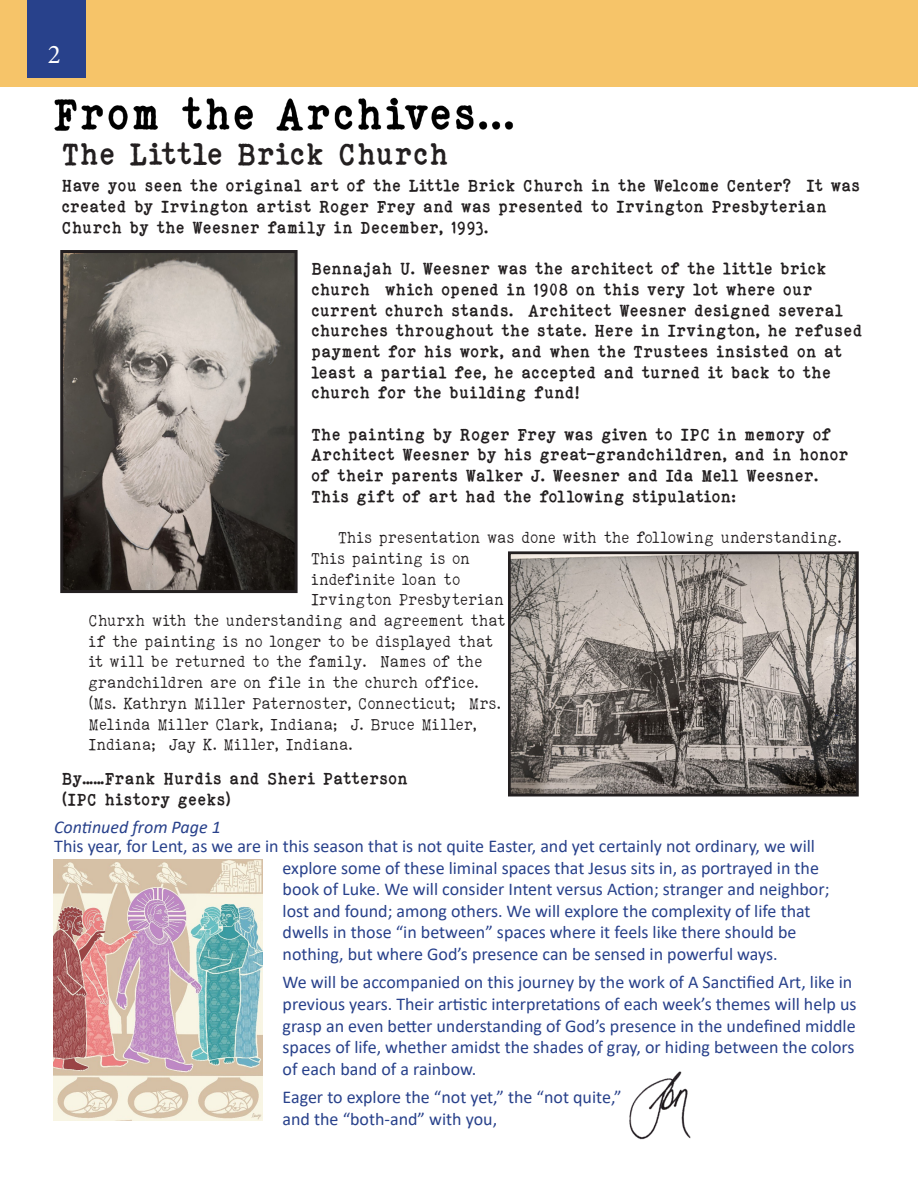
<style>
.page{position:relative;width:918px;height:1188px;background:#fff}
.page>*{position:absolute;margin:0;border:0;box-sizing:border-box;transform-origin:0 0}
.Paragraph_Style_1{font:700 31.5px "ELEGANTTYPEWRITER";color:#231f20}
.t1{font:27px "Minion Pro";color:#fff}
.Paragraph_Style_1-2{font:18px/21.6px "Calibri";color:#28418b}
.Paragraph_Style_1-3{font:italic 18px "Calibri";color:#28418b}
.Paragraph_Style_1-4{font:700 17.25px/20.7px "ELEGANTTYPEWRITER";color:#231f20}
.Paragraph_Style_1-5{font:300 17.25px "ELEGANTTYPEWRITER";color:#231f20}
</style>
<div class="page">
<div style="left:0;top:0;width:918px;height:86px;background:#f6c469"></div>
<div style="left:27px;top:0;width:58px;height:78px;background:#28418b"></div>
<img style="left:54px;top:97px;width:459px;height:34px">
<img style="left:512px;top:555px;width:343px;height:237px">
<div style="left:508px;top:551px;width:351px;height:245px;border:3px solid #231f20"></div>
<img style="left:64px;top:254px;width:230px;height:335px">
<div style="left:60px;top:250px;width:238px;height:343px;border:3px solid #231f20"></div>
<img style="left:629px;top:1071px;width:62px;height:69px">
<img style="left:53px;top:860px;width:209px;height:261px">
<p class="t1" style="left:48px;top:36px;width:14px">2</p>
<p class="Paragraph_Style_1" style="left:62px;top:135px;width:389px">The Little Brick Church</p>
<p class="Paragraph_Style_1-4" style="left:62px;top:175px;width:800px">Have you seen the original art of the Little Brick Church in the Welcome Center? It was created by Irvington artist Roger Frey and was presented to Irvington Presbyterian<br>Church by the Weesner family in December, 1993.</p>
<p class="Paragraph_Style_1-4" style="left:311px;top:258px;width:553px">Bennajah U. Weesner was the architect of the little brick church which opened in 1908 on this very lot where our current church stands. Architect Weesner designed several churches throughout the state. Here in Irvington, he refused payment for his work, and when the Trustees insisted on at least a partial fee, he accepted and turned it back to the church for the building fund!</p>
<p class="Paragraph_Style_1-4" style="left:311px;top:423px;width:539px">The painting by Roger Frey was given to IPC in memory of Architect Weesner by his great-grandchildren, and in honor of their parents Walker J. Weesner and Ida Mell Weesner.<br>This gift of art had the following stipulation:</p>
<p class="Paragraph_Style_1-5" style="left:338px;top:528px;width:505px">This presentation was done with the following understanding.</p>
<p class="Paragraph_Style_1-5" style="left:311px;top:549px;width:160px">This painting is on</p>
<p class="Paragraph_Style_1-5" style="left:311px;top:569px;width:151px">indefinite loan to</p>
<p class="Paragraph_Style_1-5" style="left:311px;top:590px;width:194px">Irvington Presbyterian</p>
<p class="Paragraph_Style_1-5" style="left:88px;top:611px;width:418px">Churxh with the understanding and agreement that</p>
<p class="Paragraph_Style_1-5" style="left:88px;top:632px;width:406px">if the painting is no longer to be displayed that</p>
<p class="Paragraph_Style_1-5" style="left:88px;top:652px;width:395px">it will be returned to the family. Names of the</p>
<p class="Paragraph_Style_1-5" style="left:88px;top:673px;width:392px">grandchildren are on file in the church office.</p>
<p class="Paragraph_Style_1-5" style="left:88px;top:694px;width:414px">(Ms. Kathryn Miller Paternoster, Connecticut; Mrs.</p>
<p class="Paragraph_Style_1-5" style="left:88px;top:714px;width:390px">Melinda Miller Clark, Indiana; J. Bruce Miller,</p>
<p class="Paragraph_Style_1-5" style="left:88px;top:735px;width:266px">Indiana; Jay K. Miller, Indiana.</p>
<p class="Paragraph_Style_1-4" style="left:62px;top:768px;width:348px">By……Frank Hurdis and Sheri Patterson</p>
<p class="Paragraph_Style_1-4" style="left:62px;top:789px;width:171px">(IPC history geeks)</p>
<p class="Paragraph_Style_1-2" style="left:283px;top:835px;width:548px;text-indent:-228px">This year, for Lent, as we are in this season that is not quite Easter, and yet certainly not ordinary, we will explore some of these liminal spaces that Jesus sits in, as portrayed in the book of Luke. We will consider Intent versus Action; stranger and neighbor; lost and found; among others. We will explore the complexity of life that dwells in those “in between” spaces where it feels like there should be nothing, but where God’s presence can be sensed in powerful ways.</p>
<p class="Paragraph_Style_1-2" style="left:283px;top:971px;width:575px">We will be accompanied on this journey by the work of A Sanctified Art, like in previous years. Their artistic interpretations of each week’s themes will help us grasp an even better understanding of God’s presence in the undefined middle spaces of life, whether amidst the shades of gray, or hiding between the colors of each band of a rainbow.</p>
<p class="Paragraph_Style_1-2" style="left:283px;top:1086px;width:341px">Eager to explore the “not yet,” the “not quite,”</p>
<p class="Paragraph_Style_1-2" style="left:283px;top:1107px;width:216px">and the “both-and” with you,</p>
<p class="Paragraph_Style_1-3" style="left:54px;top:814px;width:168px">Continued from Page 1</p>
</div>
